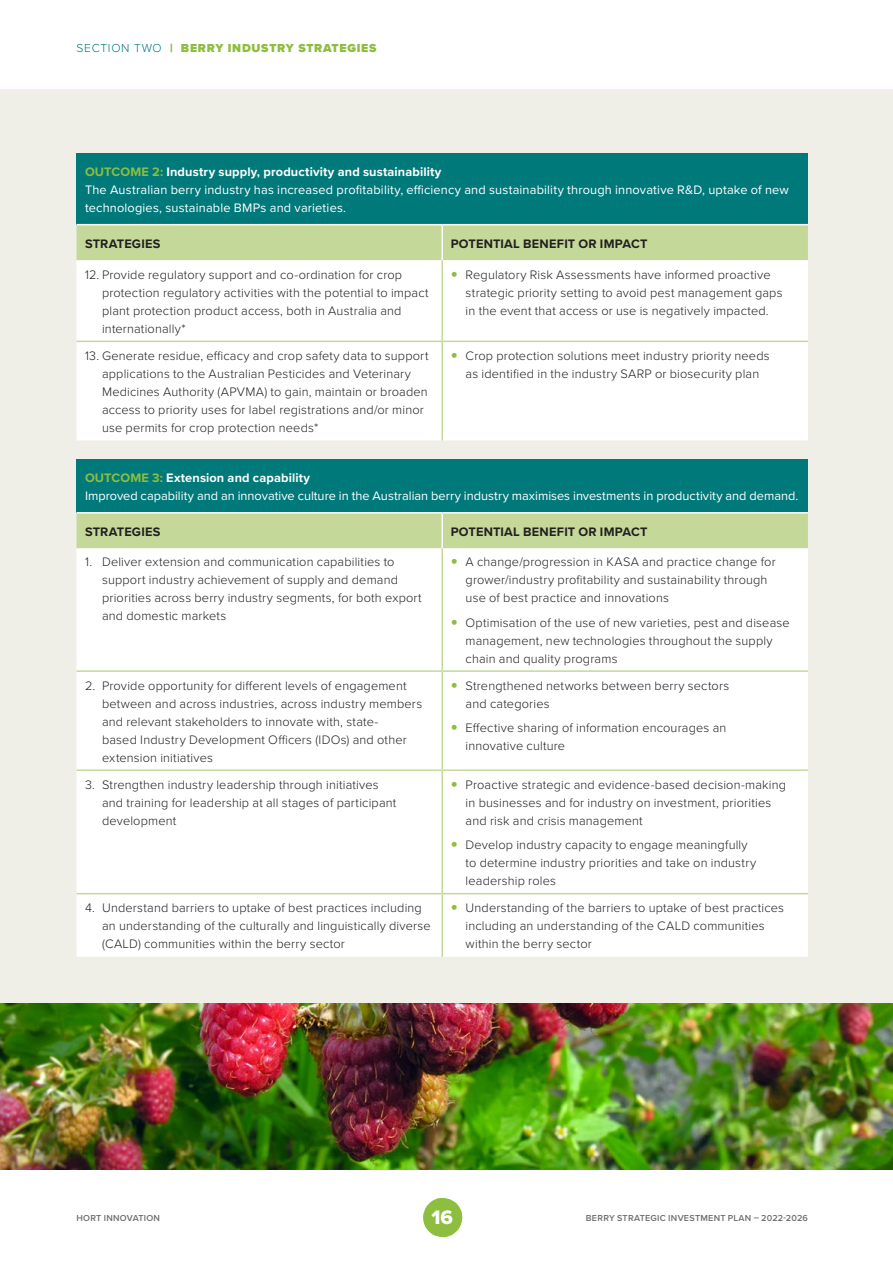
<style>
.page{position:relative;width:893px;height:1263px;background:#fff}
.page>*{position:absolute;margin:0;border:0;box-sizing:border-box;transform-origin:0 0}
.t1{font:20.25px "Proxima Nova Extrabld";color:#fff}
.t2{font:300 12.75px/18px "Proxima Nova";letter-spacing:.015em;color:#231f20}
.t3{font:12.75px/18px "Proxima Nova";letter-spacing:.01em;color:#fff}
.t4{font:700 12.75px "Proxima Nova";letter-spacing:.015em;color:#231f20}
.t5{font:900 12px "Proxima Nova";letter-spacing:.06em;color:#8ebe3f}
.t6{font:600 9px "Proxima Nova";letter-spacing:.025em;color:#6d6e71}
.s1{font-weight:300;color:#00797b}
.s2{font-weight:700;color:#8ebe3f}
.s3{font-weight:700}
</style>
<div class="page">
<div style="left:0;top:89px;width:893px;height:1080px;background:#f0efe7"></div>
<div style="left:77px;top:153px;width:731px;height:72px;background:#00797b"></div>
<div style="left:77px;top:225px;width:731px;height:35px;background:#c4d999"></div>
<div style="left:77px;top:260px;width:731px;height:180px;background:#fff"></div>
<hr style="left:77px;top:224px;width:365px;height:1px;background:#fff">
<hr style="left:442px;top:224px;width:366px;height:1px;background:#fff">
<hr style="left:441px;top:225px;width:2px;height:35px;background:#fff">
<hr style="left:441px;top:260px;width:2px;height:81px;background:#c4d999">
<hr style="left:441px;top:342px;width:2px;height:98px;background:#c4d999">
<hr style="left:77px;top:341px;width:365px;height:1px;background:#c4d999">
<hr style="left:442px;top:341px;width:366px;height:1px;background:#c4d999">
<div style="left:77px;top:459px;width:731px;height:54px;background:#00797b"></div>
<div style="left:77px;top:513px;width:731px;height:35px;background:#c4d999"></div>
<div style="left:77px;top:549px;width:731px;height:408px;background:#fff"></div>
<hr style="left:77px;top:512px;width:365px;height:1px;background:#fff">
<hr style="left:442px;top:512px;width:366px;height:1px;background:#fff">
<hr style="left:441px;top:513px;width:2px;height:35px;background:#fff">
<hr style="left:441px;top:548px;width:2px;height:122px;background:#c4d999">
<hr style="left:441px;top:672px;width:2px;height:97px;background:#c4d999">
<hr style="left:441px;top:771px;width:2px;height:122px;background:#c4d999">
<hr style="left:441px;top:894px;width:2px;height:63px;background:#c4d999">
<hr style="left:77px;top:670px;width:365px;height:2px;background:#c4d999">
<hr style="left:442px;top:670px;width:366px;height:2px;background:#c4d999">
<hr style="left:77px;top:769px;width:365px;height:2px;background:#c4d999">
<hr style="left:442px;top:769px;width:366px;height:2px;background:#c4d999">
<hr style="left:77px;top:893px;width:365px;height:1px;background:#c4d999">
<hr style="left:442px;top:893px;width:366px;height:1px;background:#c4d999">
<img style="left:0;top:1003px;width:893px;height:166px">
<svg style="left:423px;top:1198px;width:39px;height:39px"></svg>
<svg style="left:452px;top:272px;width:5px;height:5px"></svg>
<svg style="left:452px;top:353px;width:5px;height:5px"></svg>
<svg style="left:452px;top:559px;width:5px;height:5px"></svg>
<svg style="left:452px;top:619px;width:5px;height:5px"></svg>
<svg style="left:452px;top:682px;width:5px;height:6px"></svg>
<svg style="left:452px;top:725px;width:5px;height:5px"></svg>
<svg style="left:452px;top:782px;width:5px;height:5px"></svg>
<svg style="left:452px;top:842px;width:5px;height:5px"></svg>
<svg style="left:452px;top:905px;width:5px;height:5px"></svg>
<p class="t5" style="left:77px;top:39px;width:301px"><span class="s1">SECTION TWO</span> | BERRY INDUSTRY STRATEGIES</p>
<p class="t3" style="left:85px;top:162px;width:705px"><span class="s2">OUTCOME 2:</span> <span class="s3">Industry supply, productivity and sustainability<br></span>The Australian berry industry has increased profitability, efficiency and sustainability through innovative R&amp;D, uptake of new technologies, sustainable BMPs and varieties.</p>
<p class="t4" style="left:85px;top:234px;width:77px">STRATEGIES</p>
<p class="t4" style="left:451px;top:234px;width:198px">POTENTIAL BENEFIT OR IMPACT</p>
<p class="t2" style="left:102px;top:265px;width:328px;text-indent:-17px">12. Provide regulatory support and co-ordination for crop protection regulatory activities with the potential to impact plant protection product access, both in Australia and internationally*</p>
<p class="t2" style="left:466px;top:265px;width:318px">Regulatory Risk Assessments have informed proactive strategic priority setting to avoid pest management gaps in the event that access or use is negatively impacted.</p>
<p class="t2" style="left:102px;top:346px;width:328px;text-indent:-17px">13. Generate residue, efficacy and crop safety data to support applications to the Australian Pesticides and Veterinary Medicines Authority (APVMA) to gain, maintain or broaden access to priority uses for label registrations and/or minor use permits for crop protection needs*</p>
<p class="t2" style="left:466px;top:346px;width:306px">Crop protection solutions meet industry priority needs as identified in the industry SARP or biosecurity plan</p>
<p class="t3" style="left:85px;top:468px;width:715px"><span class="s2">OUTCOME 3:</span> <span class="s3">Extension and capability<br></span>Improved capability and an innovative culture in the Australian berry industry maximises investments in productivity and demand.</p>
<p class="t4" style="left:85px;top:522px;width:77px">STRATEGIES</p>
<p class="t4" style="left:451px;top:522px;width:198px">POTENTIAL BENEFIT OR IMPACT</p>
<p class="t2" style="left:102px;top:552px;width:321px;text-indent:-17px">1. Deliver extension and communication capabilities to support industry achievement of supply and demand priorities across berry industry segments, for both export and domestic markets</p>
<p class="t2" style="left:466px;top:552px;width:312px">A change/progression in KASA and practice change for grower/industry profitability and sustainability through use of best practice and innovations</p>
<p class="t2" style="left:466px;top:613px;width:326px">Optimisation of the use of new varieties, pest and disease management, new technologies throughout the supply chain and quality programs</p>
<p class="t2" style="left:102px;top:676px;width:322px;text-indent:-17px">2. Provide opportunity for different levels of engagement between and across industries, across industry members and relevant stakeholders to innovate with, state-<br>based Industry Development Officers (IDOs) and other extension initiatives</p>
<p class="t2" style="left:466px;top:676px;width:265px">Strengthened networks between berry sectors and categories</p>
<p class="t2" style="left:466px;top:718px;width:262px">Effective sharing of information encourages an innovative culture</p>
<p class="t2" style="left:102px;top:775px;width:296px;text-indent:-17px">3. Strengthen industry leadership through initiatives and training for leadership at all stages of participant development</p>
<p class="t2" style="left:466px;top:775px;width:322px">Proactive strategic and evidence-based decision-making in businesses and for industry on investment, priorities and risk and crisis management</p>
<p class="t2" style="left:466px;top:835px;width:292px">Develop industry capacity to engage meaningfully to determine industry priorities and take on industry leadership roles</p>
<p class="t2" style="left:102px;top:898px;width:330px;text-indent:-17px">4. Understand barriers to uptake of best practices including an understanding of the culturally and linguistically diverse (CALD) communities within the berry sector</p>
<p class="t2" style="left:466px;top:898px;width:320px">Understanding of the barriers to uptake of best practices including an understanding of the CALD communities within the berry sector</p>
<p class="t6" style="left:77px;top:1212px;width:85px">HORT INNOVATION</p>
<h1 class="t1" style="left:431px;top:1202px;width:23px">16</h1>
<p class="t6" style="left:586px;top:1212px;width:224px">BERRY STRATEGIC INVESTMENT PLAN – 2022-2026</p>
</div>
